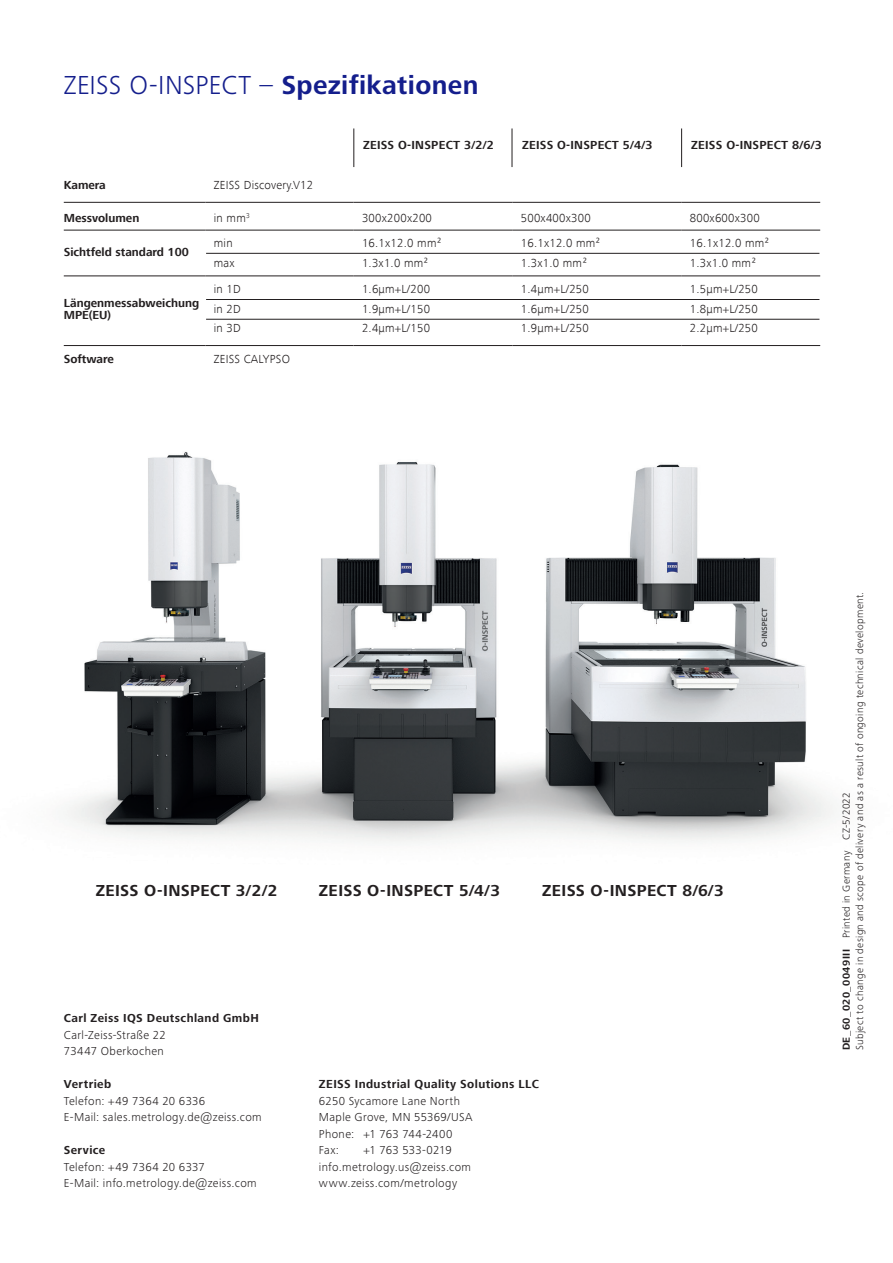
<style>
.page{position:relative;width:893px;height:1263px;background:#fff}
.page>*{position:absolute;margin:0;border:0;box-sizing:border-box;transform-origin:0 0}
.head_18_bd{font:300 27px "Zeiss Frutiger Next Pro";letter-spacing:.005em;color:#141e8c}
.header_11_bd{font:700 16.5px "Zeiss Frutiger Next Pro";letter-spacing:.02em;color:#231f20}
.address_copy_8_lt{font:300 12px/16.5px "Zeiss Frutiger Next Pro";letter-spacing:.03em;color:#231f20}
.t1{font:300 12px/19.5px "ZEISS Frutiger Next W1 G";letter-spacing:.02em;color:#231f20}
.address_head_8_bd{font:700 12px/12px "ZEISS Frutiger Next W1 G";color:#231f20}
.address_head_8_bd-2{font:700 12px "ZEISS Frutiger Next W1 G";letter-spacing:.02em;color:#231f20}
.address_head_8_bd-3{font:700 12px "Zeiss Frutiger Next Pro";letter-spacing:.035em;color:#231f20}
.address_head_8_bd-4{font:700 12px "ZEISS Frutiger Next W1 G";letter-spacing:.035em;color:#231f20}
.address_copy_8_lt-2{font:300 12px "Zeiss Frutiger Next Pro";letter-spacing:.01em;color:#231f20}
.printing_norm_7_lt{font:300 10.5px "Zeiss Frutiger Next Pro";letter-spacing:.035em;color:#231f20}
.s1{font-weight:700}
</style>
<div class="page">
<img style="left:65px;top:452px;width:769px;height:391px">
<hr style="left:64px;top:202px;width:141px;height:1px;background:#231f20">
<hr style="left:205px;top:202px;width:148px;height:1px;background:#231f20">
<hr style="left:354px;top:202px;width:158px;height:1px;background:#231f20">
<hr style="left:512px;top:202px;width:169px;height:1px;background:#231f20">
<hr style="left:681px;top:202px;width:139px;height:1px;background:#231f20">
<hr style="left:64px;top:230px;width:141px;height:1px;background:#231f20">
<hr style="left:205px;top:230px;width:148px;height:1px;background:#231f20">
<hr style="left:354px;top:230px;width:158px;height:1px;background:#231f20">
<hr style="left:512px;top:230px;width:169px;height:1px;background:#231f20">
<hr style="left:681px;top:230px;width:139px;height:1px;background:#231f20">
<hr style="left:64px;top:275px;width:141px;height:1px;background:#231f20">
<hr style="left:205px;top:275px;width:148px;height:1px;background:#231f20">
<hr style="left:354px;top:275px;width:158px;height:1px;background:#231f20">
<hr style="left:512px;top:275px;width:169px;height:1px;background:#231f20">
<hr style="left:681px;top:275px;width:139px;height:1px;background:#231f20">
<hr style="left:64px;top:345px;width:141px;height:1px;background:#231f20">
<hr style="left:205px;top:345px;width:148px;height:1px;background:#231f20">
<hr style="left:354px;top:345px;width:158px;height:1px;background:#231f20">
<hr style="left:512px;top:345px;width:169px;height:1px;background:#231f20">
<hr style="left:681px;top:345px;width:139px;height:1px;background:#231f20">
<hr style="left:206px;top:253px;width:613px;height:1px;background:#231f20">
<hr style="left:206px;top:299px;width:613px;height:1px;background:#231f20">
<hr style="left:206px;top:319px;width:613px;height:1px;background:#231f20">
<hr style="left:354px;top:128px;width:1px;height:39px;background:#231f20">
<hr style="left:512px;top:128px;width:1px;height:39px;background:#231f20">
<hr style="left:681px;top:128px;width:1px;height:39px;background:#231f20">
<p class="head_18_bd" style="left:64px;top:69px;width:416px">ZEISS O-INSPECT – <span class="s1">Spezifikationen</span></p>
<p class="address_head_8_bd-2" style="left:363px;top:138px;width:132px">ZEISS O-INSPECT 3/2/2</p>
<p class="address_head_8_bd-2" style="left:522px;top:138px;width:132px">ZEISS O-INSPECT 5/4/3</p>
<p class="address_head_8_bd-2" style="left:691px;top:138px;width:132px">ZEISS O-INSPECT 8/6/3</p>
<p class="address_head_8_bd" style="left:64px;top:180px;width:44px">Kamera</p>
<p class="t1" style="left:214px;top:176px;width:101px">ZEISS Discovery.V12</p>
<p class="address_head_8_bd" style="left:64px;top:212px;width:77px">Messvolumen</p>
<p class="t1" style="left:214px;top:208px;width:37px">in mm<sup>3</sup></p>
<p class="t1" style="left:362px;top:208px;width:71px">300x200x200</p>
<p class="t1" style="left:521px;top:208px;width:71px">500x400x300</p>
<p class="t1" style="left:690px;top:208px;width:71px">800x600x300</p>
<p class="address_head_8_bd" style="left:64px;top:246px;width:127px">Sichtfeld standard 100</p>
<p class="t1" style="left:214px;top:233px;width:22px">min max</p>
<p class="t1" style="left:362px;top:233px;width:81px">16.1x12.0 mm²<br>1.3x1.0 mm²</p>
<p class="t1" style="left:521px;top:233px;width:81px">16.1x12.0 mm²<br>1.3x1.0 mm²</p>
<p class="t1" style="left:690px;top:233px;width:81px">16.1x12.0 mm²<br>1.3x1.0 mm²</p>
<p class="address_head_8_bd" style="left:64px;top:298px;width:137px">Längenmessabweichung<br>MPE(EU)</p>
<p class="t1" style="left:214px;top:279px;width:28px;text-align:justify">in 1D in 2D in 3D</p>
<p class="t1" style="left:362px;top:279px;width:70px;text-align:justify">1.6μm+L/200<br>1.9μm+L/150<br>2.4μm+L/150</p>
<p class="t1" style="left:521px;top:279px;width:70px;text-align:justify">1.4μm+L/250<br>1.6μm+L/250<br>1.9μm+L/250</p>
<p class="t1" style="left:690px;top:279px;width:70px;text-align:justify">1.5μm+L/250<br>1.8μm+L/250<br>2.2μm+L/250</p>
<p class="address_head_8_bd" style="left:64px;top:353px;width:52px">Software</p>
<p class="t1" style="left:214px;top:349px;width:78px">ZEISS CALYPSO</p>
<p class="header_11_bd" style="left:96px;top:881px;width:183px">ZEISS O-INSPECT 3/2/2</p>
<p class="header_11_bd" style="left:319px;top:881px;width:183px">ZEISS O-INSPECT 5/4/3</p>
<p class="header_11_bd" style="left:542px;top:881px;width:183px">ZEISS O-INSPECT 8/6/3</p>
<p class="address_head_8_bd-3" style="left:64px;top:1011px;width:197px">Carl Zeiss IQS Deutschland GmbH</p>
<p class="address_copy_8_lt" style="left:64px;top:1026px;width:104px">Carl-Zeiss-Straße 22</p>
<p class="address_copy_8_lt" style="left:64px;top:1043px;width:102px">73447 Oberkochen</p>
<p class="address_head_8_bd-3" style="left:64px;top:1077px;width:49px">Vertrieb</p>
<p class="address_copy_8_lt" style="left:64px;top:1092px;width:143px">Telefon: +49 7364 20 6336</p>
<p class="address_copy_8_lt" style="left:64px;top:1109px;width:199px">E-Mail: sales.metrology.de@zeiss.com</p>
<p class="address_copy_8_lt" style="left:64px;top:1142px;width:143px"><span class="s1">Service<br></span>Telefon: +49 7364 20 6337</p>
<p class="address_copy_8_lt" style="left:64px;top:1175px;width:194px">E-Mail: info.metrology.de@zeiss.com</p>
<p class="address_head_8_bd-4" style="left:319px;top:1077px;width:222px">ZEISS Industrial Quality Solutions LLC</p>
<p class="address_copy_8_lt" style="left:319px;top:1092px;width:143px">6250 Sycamore Lane North</p>
<p class="address_copy_8_lt" style="left:319px;top:1109px;width:155px">Maple Grove, MN 55369/USA</p>
<p class="address_copy_8_lt" style="left:319px;top:1125px;width:135px">Phone: +1 763 744-2400</p>
<p class="address_copy_8_lt" style="left:319px;top:1142px;width:22px">Fax:</p>
<p class="address_copy_8_lt-2" style="left:364px;top:1143px;width:90px">+1 763 533-0219</p>
<p class="address_copy_8_lt" style="left:319px;top:1158px;width:154px">info.metrology.us@zeiss.com</p>
<p class="address_copy_8_lt" style="left:319px;top:1175px;width:140px">www.zeiss.com/metrology</p>
<p class="printing_norm_7_lt" style="left:854px;top:1050px;width:460px;rotate:-90deg">Subject to change in design and scope of delivery and as a result of ongoing technical development.</p>
<p class="printing_norm_7_lt" style="left:840px;top:1050px;width:260px;rotate:-90deg"><span class="s1">DE_60_020_0049III</span> Printed in Germany CZ-5/2022</p>
</div>
